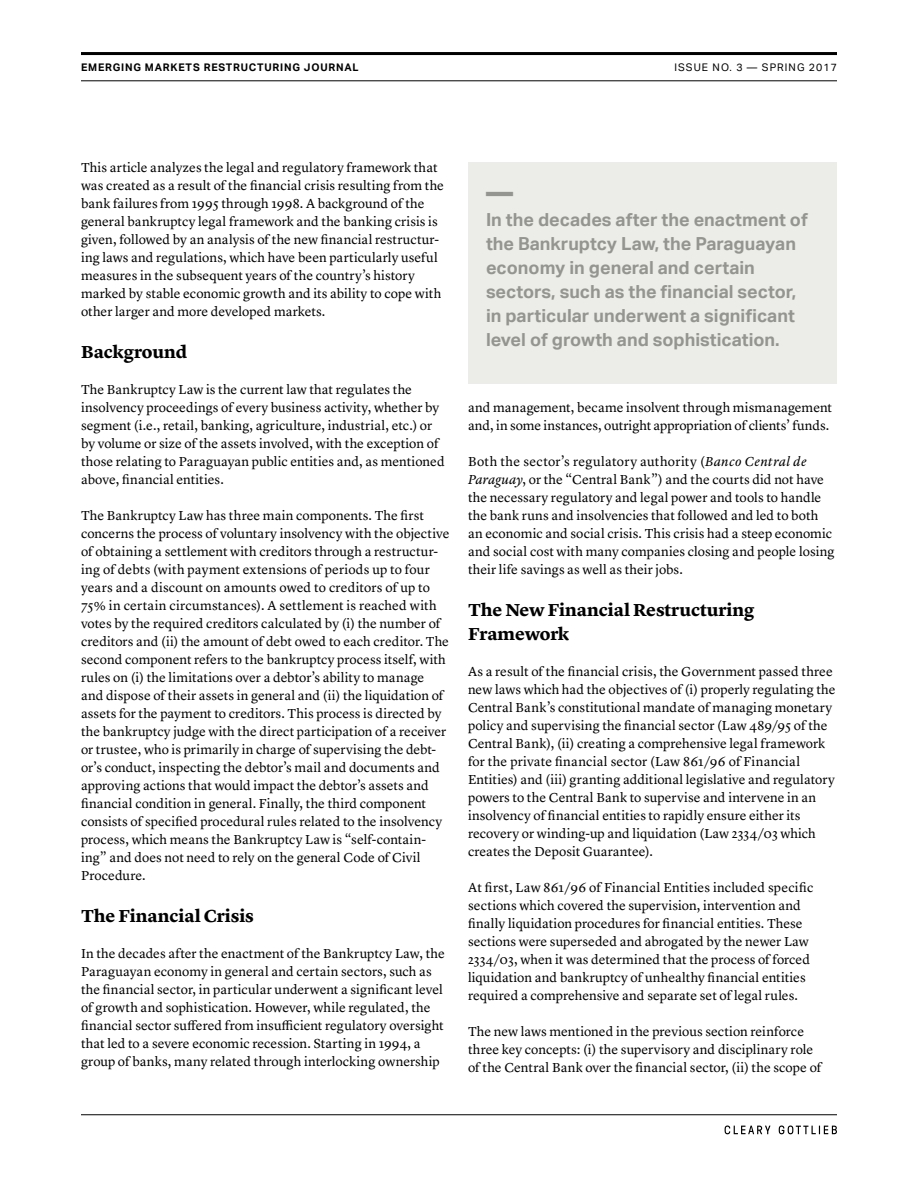
<style>
.page{position:relative;width:918px;height:1188px;background:#fff}
.page>*{position:absolute;margin:0;border:0;box-sizing:border-box;transform-origin:0 0}
.Callout_in_Colored_B{font:800 27px "Aktiv Grotesk";color:#949591}
.Callout_in_Colored_B-2{font:700 18px/24px "Aktiv Grotesk";color:#949591}
._01_Heading_-_Level{font:700 18px/24px "Lyon Text";color:#000}
._06_Body_Text_-_Lyon{font:13.5px/18px "Lyon Text";letter-spacing:.005em;color:#000}
.t1{font:700 10.5px "Aktiv Grotesk";letter-spacing:.075em;color:#000}
.t2{font:10.5px "Aktiv Grotesk";letter-spacing:.1em;color:#000}
.s1{font-style:italic}
</style>
<div class="page">
<hr style="left:81px;top:52px;width:756px;height:3px;background:#000">
<hr style="left:81px;top:80px;width:756px;height:1px;background:#000">
<hr style="left:81px;top:1114px;width:756px;height:1px;background:#000">
<svg style="left:725px;top:1126px;width:45px;height:8px"></svg>
<svg style="left:779px;top:1126px;width:58px;height:8px"></svg>
<div style="left:468px;top:162px;width:369px;height:221px;background:#ecece9"></div>
<p class="t1" style="left:81px;top:61px;width:279px">EMERGING MARKETS RESTRUCTURING JOURNAL</p>
<p class="t2" style="left:674px;top:61px;width:164px">ISSUE NO. 3 — SPRING 2017</p>
<p class="_06_Body_Text_-_Lyon" style="left:81px;top:158px;width:365px">This article analyzes the legal and regulatory framework that was created as a result of the financial crisis resulting from the bank failures from 1995 through 1998. A background of the general bankruptcy legal framework and the banking crisis is given, followed by an analysis of the new financial restructur&shy;ing laws and regulations, which have been particularly useful measures in the subsequent years of the country’s history marked by stable economic growth and its ability to cope with other larger and more developed markets.</p>
<p class="_01_Heading_-_Level" style="left:81px;top:339px;width:108px">Background</p>
<p class="_06_Body_Text_-_Lyon" style="left:81px;top:380px;width:365px">The Bankruptcy Law is the current law that regulates the insolvency proceedings of every business activity, whether by segment (i.e., retail, banking, agriculture, industrial, etc.) or by volume or size of the assets involved, with the exception of those relating to Paraguayan public entities and, as mentioned above, financial entities.</p>
<p class="_06_Body_Text_-_Lyon" style="left:81px;top:506px;width:370px">The Bankruptcy Law has three main components. The first concerns the process of voluntary insolvency with the objective of obtaining a settlement with creditors through a restructur&shy;ing of debts (with payment extensions of periods up to four years and a discount on amounts owed to creditors of up to 75% in certain circumstances). A settlement is reached with votes by the required creditors calculated by (i) the number of creditors and (ii) the amount of debt owed to each creditor. The second component refers to the bankruptcy process itself, with rules on (i) the limitations over a debtor’s ability to manage and dispose of their assets in general and (ii) the liquidation of assets for the payment to creditors. This process is directed by the bankruptcy judge with the direct participation of a receiver or trustee, who is primarily in charge of supervising the debt&shy;or’s conduct, inspecting the debtor’s mail and documents and approving actions that would impact the debtor’s assets and financial condition in general. Finally, the third component consists of specified procedural rules related to the insolvency process, which means the Bankruptcy Law is “self-contain&shy;ing” and does not need to rely on the general Code of Civil Procedure.</p>
<p class="_01_Heading_-_Level" style="left:81px;top:903px;width:175px">The Financial Crisis</p>
<p class="_06_Body_Text_-_Lyon" style="left:81px;top:944px;width:365px">In the decades after the enactment of the Bankruptcy Law, the Paraguayan economy in general and certain sectors, such as the financial sector, in particular underwent a significant level of growth and sophistication. However, while regulated, the financial sector suffered from insufficient regulatory oversight that led to a severe economic recession. Starting in 1994, a group of banks, many related through interlocking ownership</p>
<p class="Callout_in_Colored_B" style="left:486px;top:175px;width:28px">—</p>
<p class="Callout_in_Colored_B-2" style="left:486px;top:207px;width:323px">In the decades after the enactment of the Bankruptcy Law, the Paraguayan economy in general and certain sectors, such as the financial sector, in particular underwent a significant level of growth and sophistication.</p>
<p class="_06_Body_Text_-_Lyon" style="left:468px;top:398px;width:366px">and management, became insolvent through mismanagement and, in some instances, outright appropriation of clients’ funds.</p>
<p class="_06_Body_Text_-_Lyon" style="left:468px;top:452px;width:368px">Both the sector’s regulatory authority (<span class="s1">Banco Central de Paraguay</span>, or the “Central Bank”) and the courts did not have the necessary regulatory and legal power and tools to handle the bank runs and insolvencies that followed and led to both an economic and social crisis. This crisis had a steep economic and social cost with many companies closing and people losing their life savings as well as their jobs.</p>
<p class="_01_Heading_-_Level" style="left:468px;top:597px;width:288px">The New Financial Restructuring<br>Framework</p>
<p class="_06_Body_Text_-_Lyon" style="left:468px;top:662px;width:369px">As a result of the financial crisis, the Government passed three new laws which had the objectives of (i) properly regulating the Central Bank’s constitutional mandate of managing monetary policy and supervising the financial sector (Law 489/95 of the Central Bank), (ii) creating a comprehensive legal framework for the private financial sector (Law 861/96 of Financial Entities) and (iii) granting additional legislative and regulatory powers to the Central Bank to supervise and intervene in an insolvency of financial entities to rapidly ensure either its recovery or winding-up and liquidation (Law 2334/03 which creates the Deposit Guarantee).</p>
<p class="_06_Body_Text_-_Lyon" style="left:468px;top:878px;width:347px">At first, Law 861/96 of Financial Entities included specific sections which covered the supervision, intervention and finally liquidation procedures for financial entities. These sections were superseded and abrogated by the newer Law 2334/03, when it was determined that the process of forced liquidation and bankruptcy of unhealthy financial entities required a comprehensive and separate set of legal rules.</p>
<p class="_06_Body_Text_-_Lyon" style="left:468px;top:1022px;width:355px">The new laws mentioned in the previous section reinforce three key concepts: (i) the supervisory and disciplinary role of the Central Bank over the financial sector, (ii) the scope of</p>
</div>
